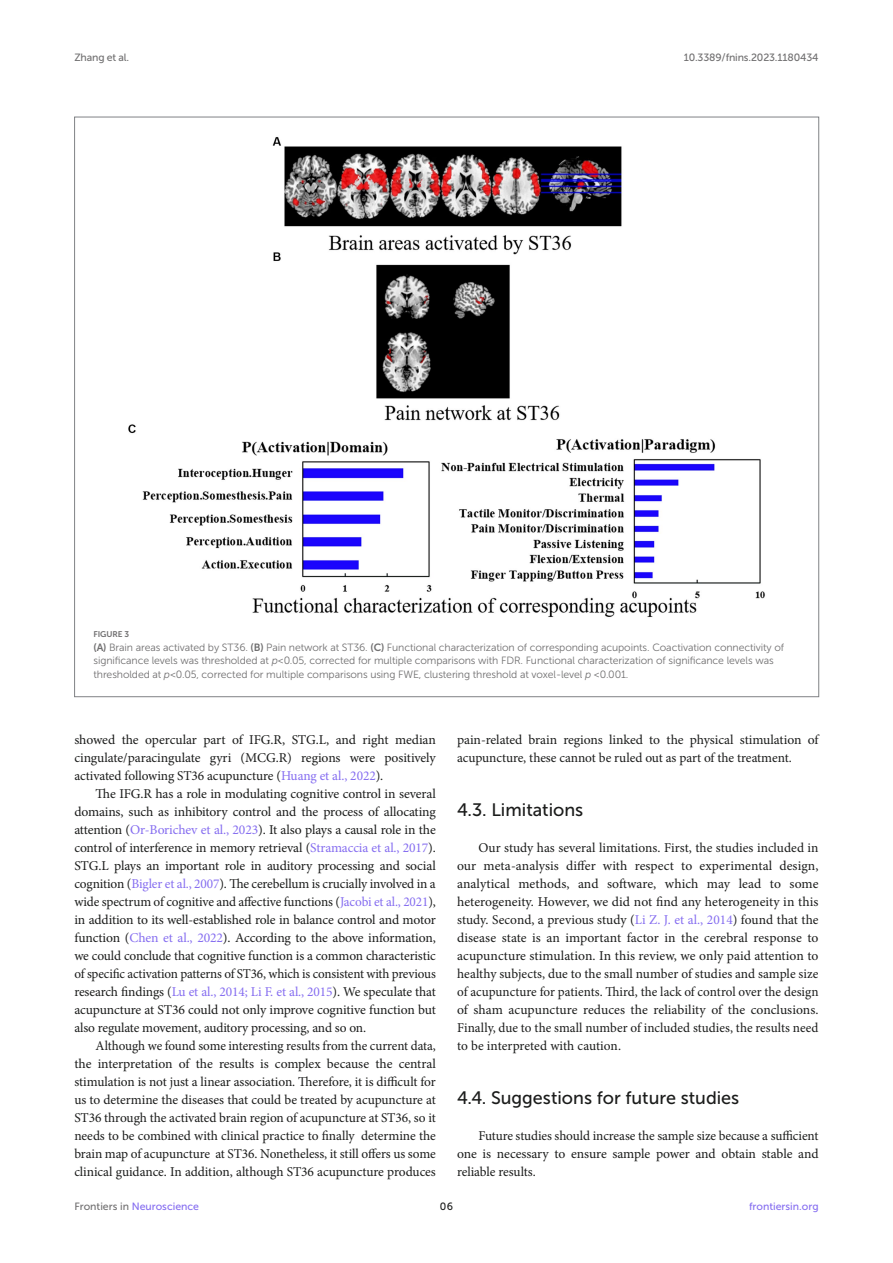
<style>
.page{position:relative;width:893px;height:1263px;background:#fff}
.page>*{position:absolute;margin:0;border:0;box-sizing:border-box;transform-origin:0 0}
.HEAD_2{font:18px "Museo Sans 500";color:#1b1c1b}
.TEXT{font:13.5px/18px "Minion Pro";letter-spacing:-.01em;color:#1b1c1b;text-align:justify}
.TEXT_FLUSH{font:13.5px/18px "Minion Pro";letter-spacing:-.005em;color:#1b1c1b;text-align:justify}
.FIG_LEG{font:10.5px/13.5px "Museo Sans 300";letter-spacing:-.01em;color:#706f70}
.t1{font:10.5px "Museo Sans 500";color:#856df0}
.t2{font:10.5px "Museo Sans 500";letter-spacing:-.015em;color:#706f70}
.t3{font:10.5px "Museo Sans 500";color:#1b1c1b}
.FIG_HD{font:8.25px "Museo Sans 700";letter-spacing:-.01em;color:#706f70}
.s1{font-family:"Museo Sans 700"}
.s2{font-style:italic}
.s3{color:#856df0}
.s4{color:#706f70}
</style>
<div class="page">
<img style="left:128px;top:137px;width:637px;height:480px">
<p class="t2" style="left:74px;top:51px;width:56px">Zhang et al.</p>
<p class="t2" style="left:684px;top:51px;width:136px">10.3389/fnins.2023.1180434</p>
<p class="FIG_HD" style="left:94px;top:630px;width:37px">FIGURE 3</p>
<p class="FIG_LEG" style="left:94px;top:640px;width:692px"><span class="s1">(A)</span> Brain areas activated by ST36. <span class="s1">(B)</span> Pain network at ST36. <span class="s1">(C)</span> Functional characterization of corresponding acupoints. Coactivation connectivity of significance levels was thresholded at <span class="s2">p</span> &lt; 0.05, corrected for multiple comparisons with FDR. Functional characterization of significance levels was thresholded at <span class="s2">p</span> &lt; 0.05, corrected for multiple comparisons using FWE, clustering threshold at voxel-level <span class="s2">p</span> &lt; 0.001.</p>
<p class="TEXT" style="left:74px;top:731px;width:363px">showed the opercular part of IFG.R, STG.L, and right median cingulate/paracingulate gyri (MCG.R) regions were positively activated following ST36 acupuncture (<span class="s3">Huang et al., 2022</span>).</p>
<p class="TEXT" style="left:74px;top:785px;width:363px;text-indent:21px">The IFG.R has a role in modulating cognitive control in several domains, such as inhibitory control and the process of allocating attention (<span class="s3">Or-Borichev et al., 2023</span>). It also plays a causal role in the control of interference in memory retrieval (<span class="s3">Stramaccia et al., 2017</span>).<br>STG.L plays an important role in auditory processing and social cognition (<span class="s3">Bigler et al., 2007</span>). The cerebellum is crucially involved in a wide spectrum of cognitive and affective functions (<span class="s3">Jacobi et al., 2021</span>), in addition to its well-established role in balance control and motor function (<span class="s3">Chen et al., 2022</span>). According to the above information, we could conclude that cognitive function is a common characteristic of specific activation patterns of ST36, which is consistent with previous research findings (<span class="s3">Lu et al., 2014; Li F. et al., 2015</span>). We speculate that acupuncture at ST36 could not only improve cognitive function but also regulate movement, auditory processing, and so on.</p>
<p class="TEXT" style="left:74px;top:1037px;width:363px;text-indent:21px">Although we found some interesting results from the current data, the interpretation of the results is complex because the central stimulation is not just a linear association. Therefore, it is difficult for us to determine the diseases that could be treated by acupuncture at ST36 through the activated brain region of acupuncture at ST36, so it needs to be combined with clinical practice to finally determine the brain map of acupuncture at ST36. Nonetheless, it still offers us some clinical guidance. In addition, although ST36 acupuncture produces</p>
<p class="TEXT" style="left:457px;top:731px;width:363px">pain-related brain regions linked to the physical stimulation of acupuncture, these cannot be ruled out as part of the treatment.</p>
<p class="HEAD_2" style="left:457px;top:800px;width:128px">4.3. Limitations</p>
<p class="TEXT_FLUSH" style="left:457px;top:839px;width:363px;text-indent:21px">Our study has several limitations. First, the studies included in our meta-analysis differ with respect to experimental design, analytical methods, and software, which may lead to some heterogeneity. However, we did not find any heterogeneity in this study. Second, a previous study (<span class="s3">Li Z. J. et al., 2014</span>) found that the disease state is an important factor in the cerebral response to acupuncture stimulation. In this review, we only paid attention to healthy subjects, due to the small number of studies and sample size of acupuncture for patients. Third, the lack of control over the design of sham acupuncture reduces the reliability of the conclusions.<br>Finally, due to the small number of included studies, the results need to be interpreted with caution.</p>
<p class="HEAD_2" style="left:457px;top:1088px;width:284px">4.4. Suggestions for future studies</p>
<p class="TEXT_FLUSH" style="left:457px;top:1127px;width:363px;text-indent:21px">Future studies should increase the sample size because a sufficient one is necessary to ensure sample power and obtain stable and reliable results.</p>
<p class="t1" style="left:74px;top:1200px;width:126px"><span class="s4">Frontiers in</span> Neuroscience</p>
<p class="t3" style="left:440px;top:1200px;width:15px">06</p>
<p class="t1" style="left:749px;top:1200px;width:71px">frontiersin.org</p>
</div>
